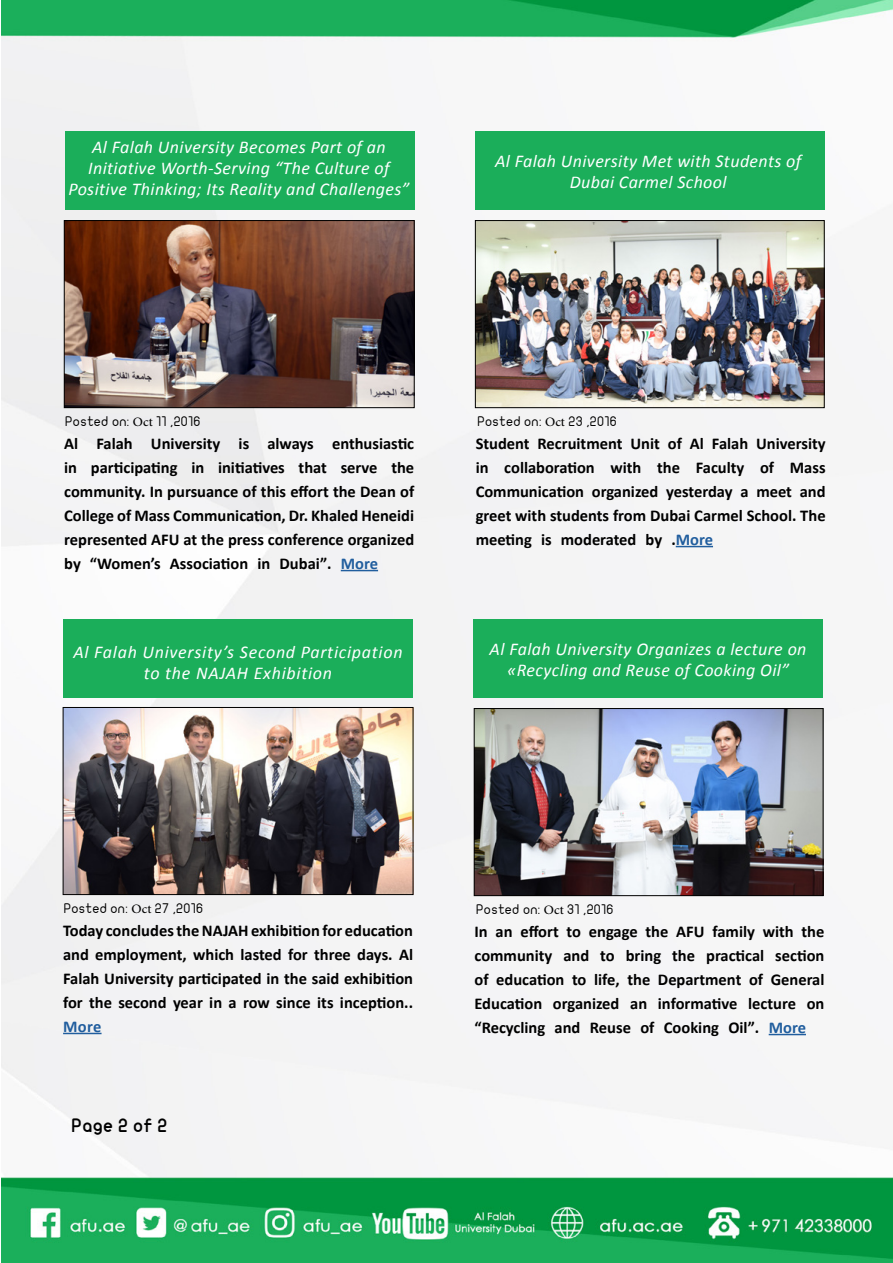
<style>
.page{position:relative;width:893px;height:1263px;background:#fff}
.page>*{position:absolute;margin:0;border:0;box-sizing:border-box;transform-origin:0 0}
.t1{font:italic 18px/21px "Calibri";letter-spacing:.02em;color:#fff;text-align:center}
.t2{font:italic 18px/21px "Calibri";letter-spacing:.04em;color:#fff;text-align:center}
.t3{font:18px "Adobe Arabic";letter-spacing:.005em;color:#000}
.t4{font:500 18px "JF Flat";color:#000}
.t5{font:700 16.5px/24px "Calibri";color:#000}
.t6{font:700 16.5px "Calibri";color:#215e9e}
.t7{font:13.5px "JF Flat";color:#000}
.s1{color:#000}
</style>
<div class="page">
<img style="left:1px;top:0;width:892px;height:1263px">
<img style="left:477px;top:222px;width:345px;height:184px">
<div style="left:475px;top:220px;width:349px;height:188px;border:1px solid #000"></div>
<div style="left:65px;top:131px;width:349px;height:79px;background:#1bae5a"></div>
<img style="left:66px;top:222px;width:346px;height:184px">
<div style="left:64px;top:220px;width:350px;height:188px;border:1px solid #000"></div>
<hr style="left:341px;top:570px;width:37px;height:1px;background:#215e9e">
<hr style="left:676px;top:546px;width:37px;height:1px;background:#215e9e">
<div style="left:475px;top:131px;width:349px;height:79px;background:#1bae5a"></div>
<img style="left:476px;top:710px;width:345px;height:184px">
<div style="left:474px;top:708px;width:349px;height:188px;border:1px solid #000"></div>
<div style="left:64px;top:619px;width:349px;height:79px;background:#1bae5a"></div>
<img style="left:65px;top:709px;width:346px;height:184px">
<div style="left:63px;top:707px;width:350px;height:188px;border:1px solid #000"></div>
<hr style="left:63px;top:1033px;width:39px;height:1px;background:#215e9e">
<hr style="left:769px;top:1034px;width:37px;height:1px;background:#215e9e">
<div style="left:474px;top:619px;width:349px;height:79px;background:#1bae5a"></div>
<p class="t1" style="left:68px;top:136px;width:342px">Al Falah University Becomes Part of an<br>Initiative Worth-Serving “The Culture of<br>Positive Thinking; Its Reality and Challenges“</p>
<p class="t1" style="left:495px;top:149px;width:308px">Al Falah University Met with Students of<br>Dubai Carmel School</p>
<p class="t7" style="left:65px;top:411px;width:66px">Posted on:</p>
<p class="t7" style="left:156px;top:411px;width:46px">11 ,2016</p>
<p class="t3" style="left:133px;top:409px;width:21px">Oct</p>
<p class="t7" style="left:477px;top:411px;width:66px">Posted on:</p>
<p class="t7" style="left:568px;top:411px;width:50px">23 ,2016</p>
<p class="t3" style="left:545px;top:409px;width:21px">Oct</p>
<p class="t5" style="left:64px;top:432px;width:16px">Al</p>
<p class="t5" style="left:96px;top:432px;width:38px">Falah</p>
<p class="t5" style="left:151px;top:432px;width:71px">University</p>
<p class="t5" style="left:239px;top:432px;width:12px">is</p>
<p class="t5" style="left:267px;top:432px;width:48px">always</p>
<p class="t5" style="left:332px;top:432px;width:84px">enthusiastic</p>
<p class="t5" style="left:476px;top:432px;width:55px">Student</p>
<p class="t5" style="left:538px;top:432px;width:86px">Recruitment</p>
<p class="t5" style="left:630px;top:432px;width:31px">Unit</p>
<p class="t5" style="left:668px;top:432px;width:16px">of</p>
<p class="t5" style="left:690px;top:432px;width:16px">Al</p>
<p class="t5" style="left:712px;top:432px;width:38px">Falah</p>
<p class="t5" style="left:756px;top:432px;width:71px">University</p>
<p class="t5" style="left:299px;top:456px;width:30px">that</p>
<p class="t5" style="left:391px;top:456px;width:24px">the</p>
<p class="t5" style="left:64px;top:456px;width:351px">in<br>community In. pursuance of this effort the Dean of College of Mass Communication, Dr. Khaled Heneidi represented AFU at the press conference organized</p>
<p class="t6" style="left:341px;top:553px;width:39px">More</p>
<p class="t5" style="left:91px;top:456px;width:88px">participating</p>
<p class="t5" style="left:191px;top:456px;width:14px">in</p>
<p class="t5" style="left:218px;top:456px;width:68px">initiatives</p>
<p class="t5" style="left:341px;top:456px;width:38px">serve</p>
<p class="t5" style="left:90px;top:552px;width:72px">“Women s’</p>
<p class="t5" style="left:280px;top:552px;width:54px">Dubai .”</p>
<p class="t5" style="left:64px;top:552px;width:18px">by</p>
<p class="t5" style="left:170px;top:552px;width:80px">Association</p>
<p class="t5" style="left:257px;top:552px;width:14px">in</p>
<p class="t5" style="left:476px;top:456px;width:14px">in</p>
<p class="t5" style="left:504px;top:456px;width:92px">collaboration</p>
<p class="t5" style="left:610px;top:456px;width:32px">with</p>
<p class="t5" style="left:657px;top:456px;width:24px">the</p>
<p class="t5" style="left:696px;top:456px;width:50px">Faculty</p>
<p class="t5" style="left:760px;top:456px;width:16px">of</p>
<p class="t5" style="left:790px;top:456px;width:37px">Mass</p>
<p class="t5" style="left:592px;top:480px;width:68px">organized</p>
<p class="t5" style="left:666px;top:480px;width:68px">yesterday</p>
<p class="t5" style="left:800px;top:480px;width:27px">and</p>
<p class="t5" style="left:476px;top:480px;width:110px">Communication</p>
<p class="t5" style="left:476px;top:504px;width:351px">greet with students from Dubai Carmel School. The</p>
<p class="t6" style="left:671px;top:529px;width:43px"><span class="s1">.</span>More</p>
<p class="t5" style="left:756px;top:480px;width:37px">meet</p>
<p class="t5" style="left:740px;top:480px;width:10px">a</p>
<p class="t5" style="left:646px;top:528px;width:18px">by</p>
<p class="t5" style="left:561px;top:528px;width:77px">moderated</p>
<p class="t5" style="left:476px;top:528px;width:58px">meeting</p>
<p class="t5" style="left:541px;top:528px;width:12px">is</p>
<p class="t2" style="left:73px;top:640px;width:331px">Al Falah University s’ Second Participation to the NAJAH Exhibition</p>
<p class="t1" style="left:490px;top:637px;width:318px">Al Falah University Organizes a lecture on «Recycling and Reuse of Cooking Oil“</p>
<p class="t7" style="left:64px;top:899px;width:66px">Posted on:</p>
<p class="t7" style="left:155px;top:899px;width:50px">27 ,2016</p>
<p class="t3" style="left:131px;top:897px;width:21px">Oct</p>
<p class="t7" style="left:476px;top:899px;width:66px">Posted on:</p>
<p class="t7" style="left:567px;top:899px;width:48px">31 ,2016</p>
<p class="t3" style="left:544px;top:897px;width:21px">Oct</p>
<p class="t5" style="left:63px;top:918px;width:351px;text-align:justify">Today concludes the NAJAH exhibitionfor education and employment, which lasted for three days. Al Falah University participated in the said exhibition for the second year in a row since its inception..</p>
<p class="t6" style="left:63px;top:1016px;width:40px">More</p>
<p class="t5" style="left:474px;top:919px;width:15px">In</p>
<p class="t5" style="left:496px;top:919px;width:19px">an</p>
<p class="t5" style="left:520px;top:919px;width:40px">effort</p>
<p class="t5" style="left:567px;top:919px;width:16px">to</p>
<p class="t5" style="left:589px;top:919px;width:50px">engage</p>
<p class="t5" style="left:646px;top:919px;width:24px">the</p>
<p class="t5" style="left:676px;top:919px;width:30px">AFU</p>
<p class="t5" style="left:712px;top:919px;width:44px">family</p>
<p class="t5" style="left:763px;top:919px;width:32px">with</p>
<p class="t5" style="left:802px;top:919px;width:24px">the</p>
<p class="t5" style="left:474px;top:943px;width:79px">community</p>
<p class="t5" style="left:563px;top:943px;width:27px">and</p>
<p class="t5" style="left:600px;top:943px;width:16px">to</p>
<p class="t5" style="left:626px;top:943px;width:37px">bring</p>
<p class="t5" style="left:672px;top:943px;width:24px">the</p>
<p class="t5" style="left:706px;top:943px;width:60px">practical</p>
<p class="t5" style="left:775px;top:943px;width:51px">section</p>
<p class="t5" style="left:474px;top:967px;width:16px">of</p>
<p class="t5" style="left:496px;top:967px;width:70px">education</p>
<p class="t5" style="left:572px;top:967px;width:16px">to</p>
<p class="t5" style="left:594px;top:967px;width:27px">life,</p>
<p class="t5" style="left:627px;top:967px;width:24px">the</p>
<p class="t5" style="left:658px;top:967px;width:85px">Department</p>
<p class="t5" style="left:749px;top:967px;width:16px">of</p>
<p class="t5" style="left:771px;top:967px;width:55px">General</p>
<p class="t5" style="left:474px;top:992px;width:69px">Education</p>
<p class="t5" style="left:474px;top:1016px;width:72px">“Recycling</p>
<p class="t5" style="left:553px;top:992px;width:68px">organized</p>
<p class="t5" style="left:630px;top:992px;width:19px">an</p>
<p class="t5" style="left:658px;top:992px;width:81px">informative</p>
<p class="t5" style="left:748px;top:992px;width:49px">lecture</p>
<p class="t5" style="left:807px;top:992px;width:19px">on</p>
<p class="t5" style="left:555px;top:1016px;width:27px">and</p>
<p class="t5" style="left:590px;top:1016px;width:43px">Reuse</p>
<p class="t5" style="left:640px;top:1016px;width:16px">of</p>
<p class="t5" style="left:664px;top:1016px;width:57px">Cooking</p>
<p class="t5" style="left:728px;top:1016px;width:32px">Oil .”</p>
<p class="t6" style="left:769px;top:1017px;width:39px">More</p>
<p class="t4" style="left:72px;top:1111px;width:98px">Page 2 of 2</p>
</div>
